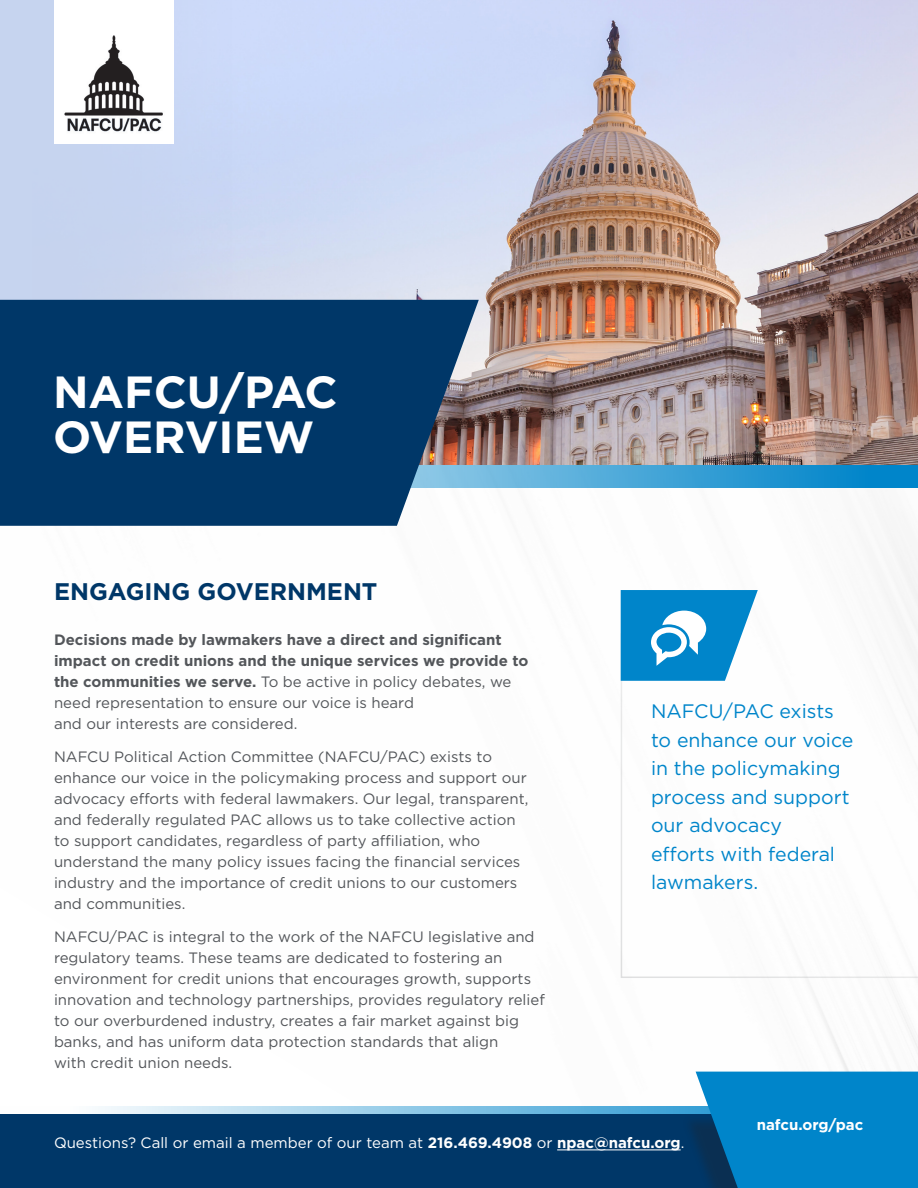
<style>
.page{position:relative;width:918px;height:1188px;background:#fff}
.page>*{position:absolute;margin:0;border:0;box-sizing:border-box;transform-origin:0 0}
.t1{font:700 45px/45px "Gotham";color:#fff}
.t2{font:700 24px "Gotham";color:#003768}
.Callout{font:19.5px/28.5px "Gotham";color:#0085ca}
.Body{font:15px/21px "Gotham";color:#53565a}
.Body-2{font:700 15px/21px "Gotham";color:#53565a}
.Body-3{font:15px "Gotham";color:#fff}
.Body-4{font:700 15px "Gotham";color:#fff}
.s1{font-weight:400}
.s2{font-weight:700}
</style>
<div class="page">
<svg style="left:0;top:1106px;width:696px;height:9px;background:#92c1dd"></svg>
<div style="left:0;top:1115px;width:918px;height:73px;background:#003768"></div>
<svg style="left:620px;top:632px;width:298px;height:346px"></svg>
<hr style="left:557px;top:1150px;width:124px;height:1px;background:#fff">
<svg style="left:479px;top:465px;width:439px;height:23px;background:#369ed4"></svg>
<div style="left:0;top:0;width:918px;height:465px;background:#c6d4ef"></div>
<img style="left:32px;top:0;width:886px;height:465px">
<svg style="left:0;top:300px;width:479px;height:226px;background:#10426e"></svg>
<div style="left:54px;top:0;width:120px;height:144px;background:#fff"></div>
<img style="left:64px;top:36px;width:99px;height:96px">
<div style="left:682px;top:1114px;width:236px;height:74px;background:#003768"></div>
<svg style="left:696px;top:1072px;width:222px;height:116px;background:#037fc0"></svg>
<svg style="left:621px;top:590px;width:137px;height:91px"></svg>
<h1 class="t1" style="left:53px;top:370px;width:286px">NAFCU/PAC<br>OVERVIEW</h1>
<h2 class="t2" style="left:54px;top:576px;width:325px">ENGAGING GOVERNMENT</h2>
<p class="Body-2" style="left:54px;top:629px;width:476px">Decisions made by lawmakers have a direct and significant impact on credit unions and the unique services we provide to the communities we serve. <span class="s1">To be active in policy debates, we need representation to ensure our voice is heard<br>and our interests are considered.</span></p>
<p class="Body" style="left:54px;top:746px;width:476px">NAFCU Political Action Committee (NAFCU/PAC) exists to enhance our voice in the policymaking process and support our advocacy efforts with federal lawmakers. Our legal, transparent, and federally regulated PAC allows us to take collective action to support candidates, regardless of party affiliation, who understand the many policy issues facing the financial services industry and the importance of credit unions to our customers and communities.</p>
<p class="Body" style="left:54px;top:926px;width:492px">NAFCU/PAC is integral to the work of the NAFCU legislative and regulatory teams. These teams are dedicated to fostering an environment for credit unions that encourages growth, supports innovation and technology partnerships, provides regulatory relief to our overburdened industry, creates a fair market against big banks, and has uniform data protection standards that align<br>with credit union needs.</p>
<p class="Callout" style="left:651px;top:697px;width:204px">NAFCU/PAC exists to enhance our voice in the policymaking process and support our advocacy<br>efforts with federal lawmakers.</p>
<p class="Body-4" style="left:757px;top:1115px;width:108px">nafcu.org/pac</p>
<p class="Body-3" style="left:54px;top:1133px;width:632px">Questions? Call or email a member of our team at <span class="s2">216.469.4908</span> or <span class="s2">npac@nafcu.org</span>.</p>
</div>
